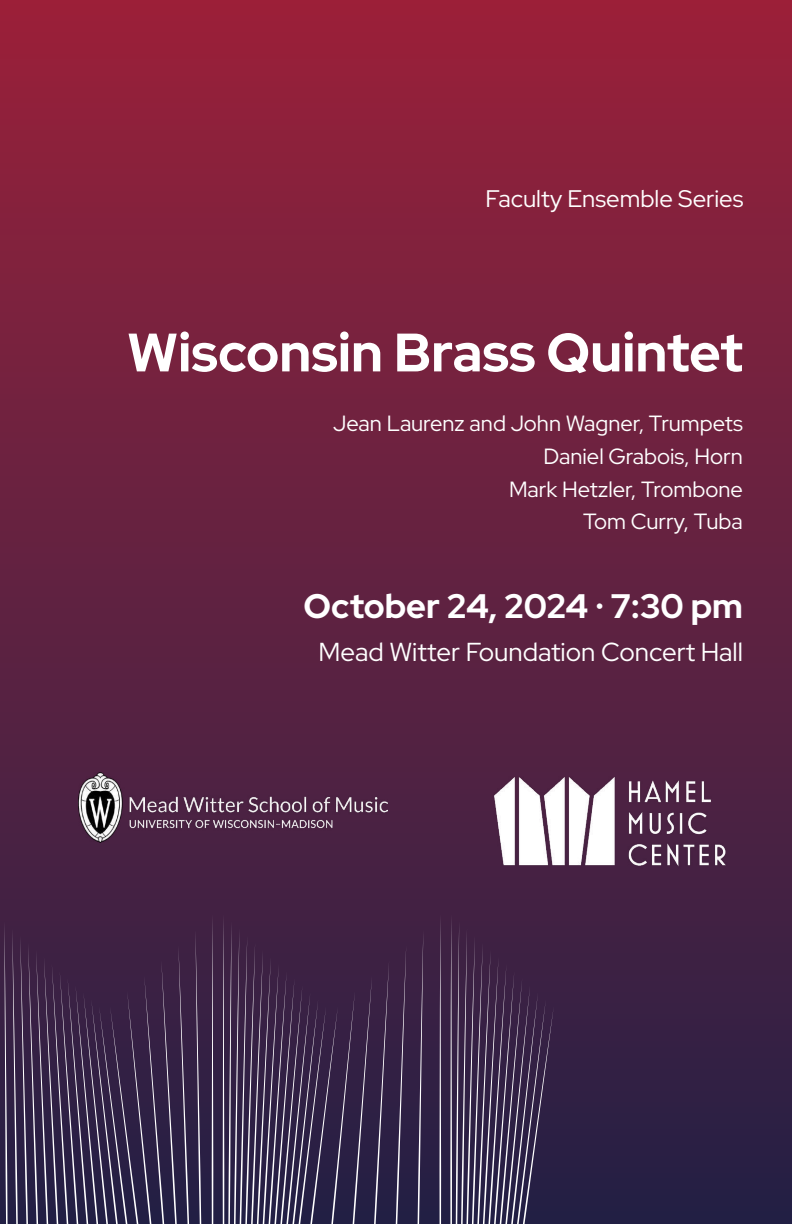
<style>
.page{position:relative;width:792px;height:1224px;background:#fff}
.page>*{position:absolute;margin:0;border:0;box-sizing:border-box;transform-origin:0 0}
.t1{font:700 54px "Red Hat Display";color:#fff}
.t2{font:700 34px "Red Hat Display";color:#fff}
.t3{font:26px "Red Hat Display";color:#fff}
.t4{font:24px "Red Hat Display";color:#fff}
.t5{font:22px/32.8px "Red Hat Display";color:#fff;text-align:right}
</style>
<div class="page">
<div style="left:0;top:0;width:792px;height:1224px;background:linear-gradient(to bottom,#9a213a,#232146)"></div>
<img style="left:79px;top:773px;width:309px;height:69px">
<img style="left:476px;top:757px;width:268px;height:128px">
<svg style="left:450px;top:914px;width:104px;height:310px;background:#4b3b5a"></svg>
<svg style="left:439px;top:914px;width:3px;height:310px"></svg>
<svg style="left:416px;top:930px;width:7px;height:294px;background:#4e3f5e"></svg>
<svg style="left:222px;top:914px;width:184px;height:310px;background:#433252"></svg>
<svg style="left:211px;top:914px;width:3px;height:310px"></svg>
<svg style="left:5px;top:921px;width:198px;height:303px;background:#423152"></svg>
<p class="t4" style="left:486px;top:190px;width:260px">Faculty Ensemble Series</p>
<h1 class="t1" style="left:127px;top:332px;width:617px">Wisconsin Brass Quintet</h1>
<p class="t5" style="left:333px;top:409px;width:411px">Jean Laurenz and John Wagner, Trumpets<br>Daniel Grabois, Horn<br>Mark Hetzler, Trombone<br>Tom Curry, Tuba</p>
<h2 class="t2" style="left:304px;top:593px;width:441px">October 24, 2024 · 7:30 pm</h2>
<p class="t3" style="left:319px;top:642px;width:426px">Mead Witter Foundation Concert Hall</p>
</div>
